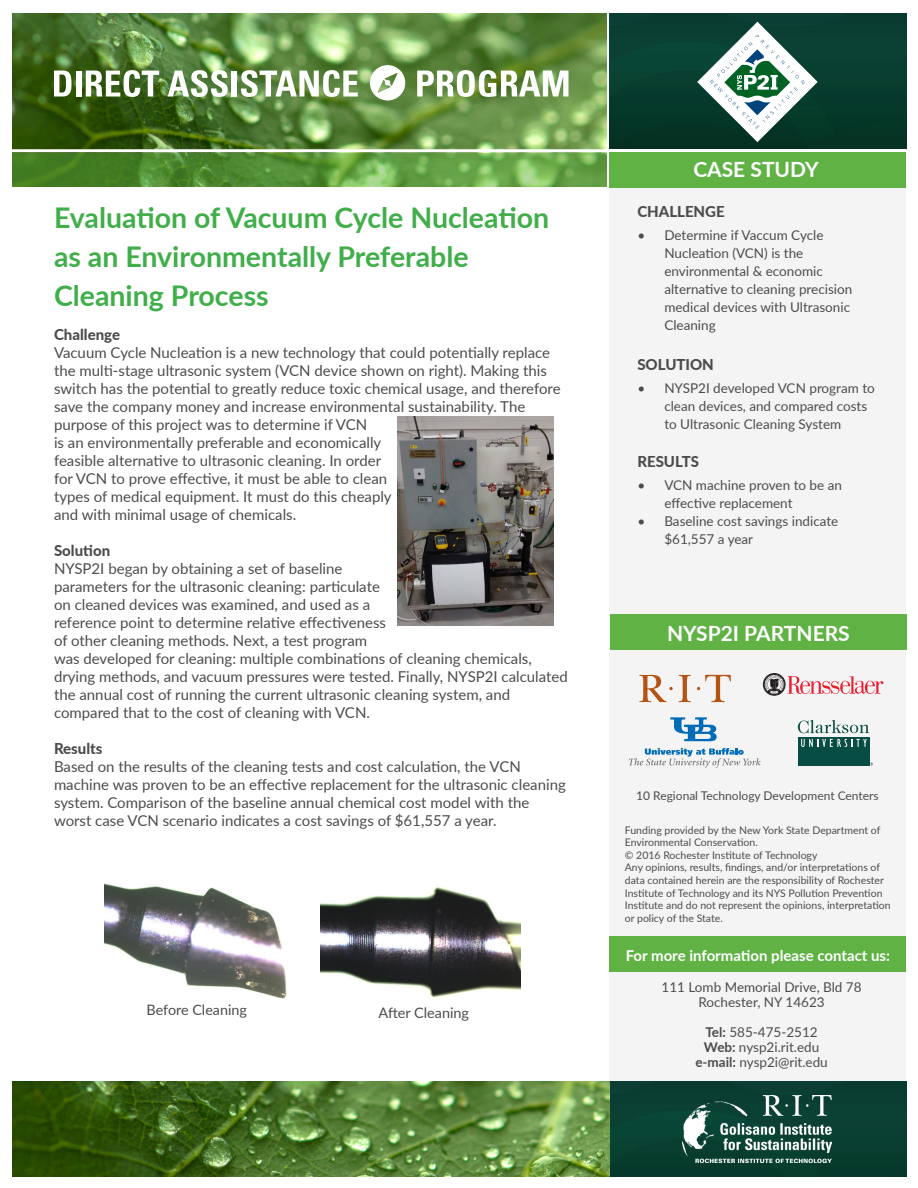
<style>
.page{position:relative;width:918px;height:1188px;background:#fff}
.page>*{position:absolute;margin:0;border:0;box-sizing:border-box;transform-origin:0 0}
.Main_Title{font:700 28.5px/39px "Lato";color:#40ae49}
.t1{font:700 21px "Lato";color:#fff}
.Body_Text{font:15px/18px "Lato";color:#4b4c4d}
.Title_Text{font:15px/18px "Lato";color:#4b4c4d}
.Title_Text-2{font:800 15px "Lato";color:#4b4c4d}
.t2{font:700 15px "Lato";color:#fff}
.Title_Text-3{font:14.4px "Lato";color:#4b4c4d}
.t3{font:13.5px/18px "Lato";color:#4b4c4d}
.t4{font:12px "Lato";color:#4b4c4d}
.t5{font:10.5px/12.6px "Lato";color:#4b4c4d}
.s1{font-weight:700}
</style>
<div class="page">
<div style="left:610px;top:186px;width:296px;height:991px;background:#f4f4f4"></div>
<img style="left:610px;top:14px;width:296px;height:134px">
<svg style="left:698px;top:22px;width:119px;height:120px"></svg>
<img style="left:13px;top:14px;width:593px;height:139px">
<hr style="left:9px;top:149px;width:898px;height:3px;background:#fff">
<svg style="left:12px;top:153px;width:595px;height:33px;background:#5c973c"></svg>
<div style="left:610px;top:152px;width:296px;height:36px;background:#60b245"></div>
<img style="left:104px;top:883px;width:183px;height:116px">
<img style="left:320px;top:886px;width:201px;height:112px">
<svg style="left:670px;top:717px;width:47px;height:25px"></svg>
<svg style="left:629px;top:748px;width:131px;height:20px"></svg>
<svg style="left:798px;top:720px;width:71px;height:13px"></svg>
<div style="left:798px;top:737px;width:71px;height:28px;background:#084d43"></div>
<svg style="left:801px;top:739px;width:66px;height:8px"></svg>
<div style="left:763px;top:673px;width:23px;height:23px;border:1px solid #231f20;border-radius:50%"></div>
<div style="left:764px;top:674px;width:21px;height:21px;border:1px solid #231f20;border-radius:50%"></div>
<svg style="left:765px;top:675px;width:118px;height:19px"></svg>
<div style="left:610px;top:614px;width:296px;height:35px;background:#60b245"></div>
<svg style="left:679px;top:675px;width:12px;height:27px"></svg>
<svg style="left:639px;top:675px;width:34px;height:27px"></svg>
<svg style="left:697px;top:675px;width:34px;height:27px"></svg>
<img style="left:13px;top:1082px;width:597px;height:95px">
<div style="left:609px;top:936px;width:296px;height:36px;background:#60b245"></div>
<div style="left:610px;top:1082px;width:296px;height:95px;background:#093e31"></div>
<img style="left:683px;top:1096px;width:148px;height:67px">
<img style="left:397px;top:417px;width:157px;height:209px">
<svg style="left:54px;top:71px;width:18px;height:26px"></svg>
<div style="left:76px;top:71px;width:5px;height:26px;background:#fff"></div>
<svg style="left:86px;top:70px;width:73px;height:27px"></svg>
<svg style="left:168px;top:70px;width:60px;height:27px"></svg>
<div style="left:232px;top:71px;width:5px;height:26px;background:#fff"></div>
<svg style="left:241px;top:70px;width:117px;height:27px"></svg>
<svg style="left:417px;top:70px;width:151px;height:27px"></svg>
<svg style="left:370px;top:65px;width:35px;height:36px"></svg>
<p class="Main_Title" style="left:54px;top:197px;width:497px">Evaluation of Vacuum Cycle Nucleation as an Environmentally Preferable</p>
<p class="Main_Title" style="left:54px;top:275px;width:216px">Cleaning Process</p>
<p class="Title_Text-2" style="left:54px;top:324px;width:68px">Challenge</p>
<p class="Body_Text" style="left:54px;top:343px;width:508px">Vacuum Cycle Nucleation is a new technology that could potentially replace the multi-stage ultrasonic system (VCN device shown on right). Making this switch has the potential to greatly reduce toxic chemical usage, and therefore save the company money and increase environmental sustainability. The purpose of this project was to determine if VCN<br>is an environmentally preferable and economically<br>feasible alternative to ultrasonic cleaning. In order<br>for VCN to prove effective, it must be able to clean<br>types of medical equipment. It must do this cheaply<br>and with minimal usage of chemicals.</p>
<p class="Title_Text-2" style="left:54px;top:540px;width:58px">Solution</p>
<p class="Body_Text" style="left:54px;top:559px;width:515px">NYSP2I began by obtaining a set of baseline<br>parameters for the ultrasonic cleaning: particulate<br>on cleaned devices was examined, and used as a<br>reference point to determine relative effectiveness<br>of other cleaning methods. Next, a test program<br>was developed for cleaning: multiple combinations of cleaning chemicals, drying methods, and vacuum pressures were tested. Finally, NYSP2I calculated the annual cost of running the current ultrasonic cleaning system, and compared that to the cost of cleaning with VCN.</p>
<p class="Title_Text-2" style="left:54px;top:738px;width:50px">Results</p>
<p class="Title_Text" style="left:54px;top:757px;width:513px">Based on the results of the cleaning tests and cost calculation, the VCN machine was proven to be an effective replacement for the ultrasonic cleaning system. Comparison of the baseline annual chemical cost model with the worst case VCN scenario indicates a cost savings of $61,557 a year.</p>
<p class="Title_Text-3" style="left:147px;top:1000px;width:102px">Before Cleaning</p>
<p class="Title_Text-3" style="left:379px;top:1002px;width:92px">After Cleaning</p>
<p class="t1" style="left:693px;top:154px;width:127px">CASE STUDY</p>
<p class="Title_Text-2" style="left:637px;top:200px;width:89px">CHALLENGE</p>
<p class="t3" style="left:664px;top:225px;width:190px;text-indent:-27px">• Determine if Vaccum Cycle<br>Nucleation (VCN) is the environmental &amp; economic alternative to cleaning precision medical devices with Ultrasonic<br>Cleaning</p>
<p class="Title_Text-2" style="left:637px;top:353px;width:78px">SOLUTION</p>
<p class="t3" style="left:664px;top:378px;width:212px;text-indent:-27px">• NYSP2I developed VCN program to clean devices, and compared costs to Ultrasonic Cleaning System</p>
<p class="Title_Text-2" style="left:637px;top:451px;width:63px">RESULTS</p>
<p class="t3" style="left:664px;top:475px;width:179px;text-indent:-27px">• VCN machine proven to be an effective replacement</p>
<p class="t3" style="left:664px;top:511px;width:176px;text-indent:-27px">• Baseline cost savings indicate $61,557 a year</p>
<p class="t1" style="left:667px;top:618px;width:184px">NYSP2I PARTNERS</p>
<p class="t4" style="left:636px;top:787px;width:244px">10 Regional Technology Development Centers</p>
<p class="t5" style="left:625px;top:823px;width:257px">Funding provided by the New York State Department of<br>Environmental Conservation.</p>
<p class="t5" style="left:625px;top:848px;width:194px">© 2016 Rochester Institute of Technology</p>
<p class="t5" style="left:625px;top:861px;width:267px">Any opinions, results, findings, and/or interpretations of data contained herein are the responsibility of Rochester Institute of Technology and its NYS Pollution Prevention Institute and do not represent the opinions, interpretation or policy of the State.</p>
<p class="t2" style="left:626px;top:945px;width:266px">For more information please contact us:</p>
<p class="t3" style="left:662px;top:978px;width:202px">111 Lomb Memorial Drive, Bld 78</p>
<p class="t3" style="left:698px;top:993px;width:128px">Rochester, NY 14623</p>
<p class="t3" style="left:705px;top:1023px;width:114px"><span class="s1">Tel:</span> 585-475-2512</p>
<p class="t3" style="left:704px;top:1038px;width:117px"><span class="s1">Web:</span> nysp2i.rit.edu</p>
<p class="t3" style="left:695px;top:1053px;width:134px"><span class="s1">e-mail:</span> nysp2i@rit.edu</p>
</div>
